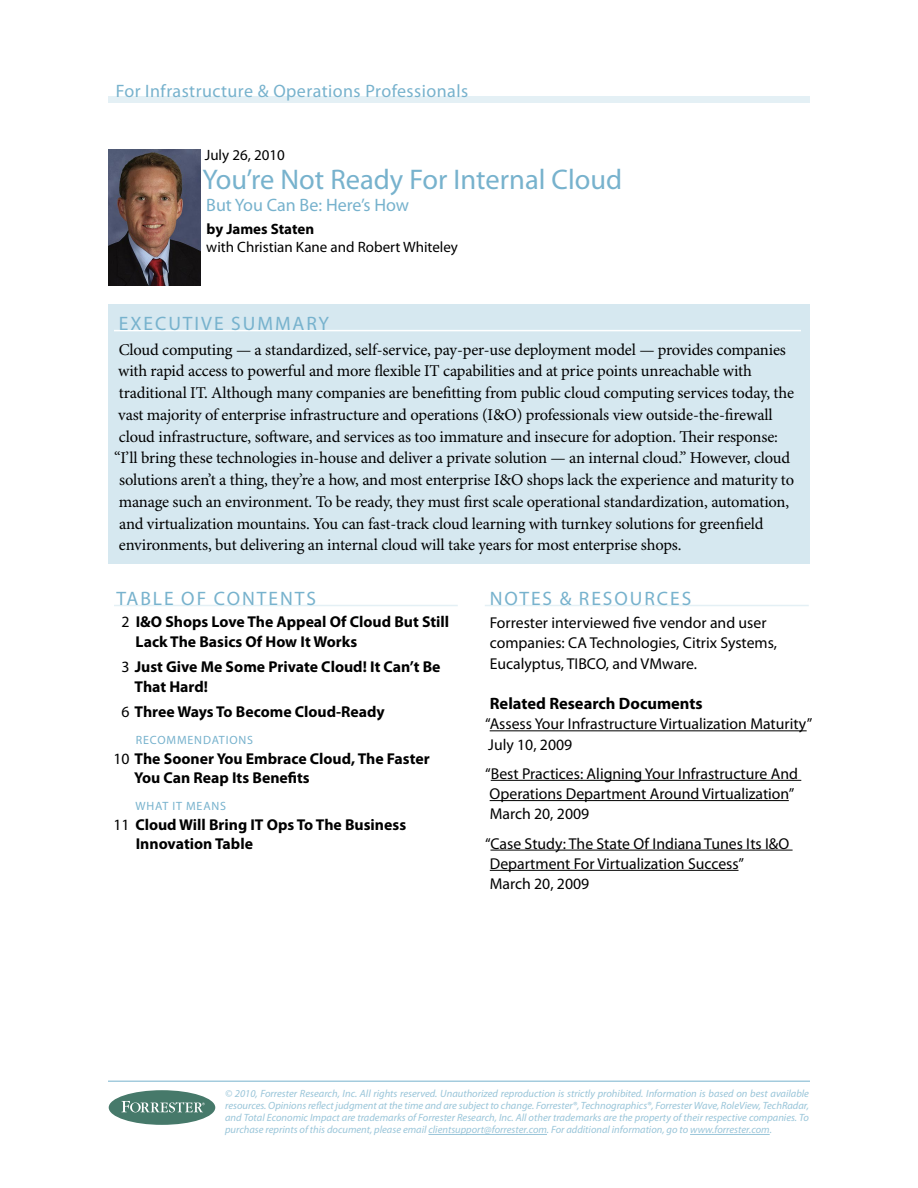
<style>
.page{position:relative;width:918px;height:1188px;background:#fff}
.page>*{position:absolute;margin:0;border:0;box-sizing:border-box;transform-origin:0 0}
.t1{font:28.5px "Myriad Pro";color:#77b2cd}
.t2{font:19.5px "Myriad Pro";letter-spacing:.1em;color:#77b2cd}
.t3{font:18px "Myriad Pro";letter-spacing:.025em;color:#77b2cd}
.t4{font:18px "Myriad Pro";letter-spacing:-.005em;color:#77b2cd}
.t5{font:16.5px/21.8px "Minion Pro";letter-spacing:-.01em;color:#000}
.t6{font:700 16.5px "Myriad Pro";color:#000}
.t7{font:15.75px/20.2px "Myriad Pro";color:#000}
.t8{font:700 15.75px/19.5px "Myriad Pro";color:#000}
.t9{font:15px "Myriad Pro";color:#000}
.t10{font:700 15px "Myriad Pro";letter-spacing:-.005em;color:#000}
.t11{font:12px "Myriad Pro";letter-spacing:.07em;color:#77b2cd}
.t12{font:italic 10.5px/12px "Myriad Pro";color:#99c5d9;text-align:justify}
.s1{font-weight:400}
</style>
<div class="page">
<div style="left:108px;top:304px;width:702px;height:259px;background:#d6e8f0"></div>
<div style="left:108px;top:97px;width:702px;height:6px;background:#e4f0f5"></div>
<hr style="left:428px;top:1134px;width:119px;height:1px;background:#99c5d9">
<hr style="left:690px;top:1134px;width:80px;height:1px;background:#99c5d9">
<hr style="left:108px;top:1081px;width:702px;height:1px;background:#77b2cd">
<div style="left:109px;top:1090px;width:106px;height:35px;background:#46796a;border-radius:50%"></div>
<svg style="left:121px;top:1101px;width:84px;height:11px"></svg>
<hr style="left:114px;top:330px;width:687px;height:1px;background:#fff">
<hr style="left:114px;top:605px;width:344px;height:1px;background:#e4f0f5">
<hr style="left:485px;top:605px;width:324px;height:1px;background:#e4f0f5">
<hr style="left:490px;top:730px;width:317px;height:1px;background:#000">
<hr style="left:491px;top:780px;width:310px;height:1px;background:#000">
<hr style="left:490px;top:800px;width:299px;height:1px;background:#000">
<hr style="left:490px;top:850px;width:303px;height:1px;background:#000">
<hr style="left:490px;top:870px;width:249px;height:1px;background:#000">
<img style="left:108px;top:149px;width:92px;height:137px">
<p class="t3" style="left:116px;top:81px;width:354px">For Infrastructure &amp; Operations Professionals</p>
<p class="t9" style="left:205px;top:147px;width:82px">July 26, 2010</p>
<h1 class="t1" style="left:202px;top:164px;width:421px">You’re Not Ready For Internal Cloud</h1>
<p class="t4" style="left:206px;top:196px;width:204px">But You Can Be: Here’s How</p>
<p class="t10" style="left:207px;top:220px;width:109px">by James Staten</p>
<p class="t9" style="left:206px;top:239px;width:253px">with Christian Kane and Robert Whiteley</p>
<p class="t2" style="left:119px;top:313px;width:200px">Executive Summary</p>
<p class="t5" style="left:114px;top:339px;width:681px">Cloud computing — a standardized, self-service, pay-per-use deployment model — provides companies with rapid access to powerful and more flexible IT capabilities and at price points unreachable with traditional IT. Although many companies are benefitting from public cloud computing services today, the vast majority of enterprise infrastructure and operations (I&amp;O) professionals view outside-the-firewall cloud infrastructure, software, and services as too immature and insecure for adoption. Their response: “I’ll bring these technologies in-house and deliver a private solution — an internal cloud.” However, cloud solutions aren’t a thing, they’re a how, and most enterprise I&amp;O shops lack the experience and maturity to manage such an environment. To be ready, they must first scale operational standardization, automation, and virtualization mountains. You can fast-track cloud learning with turnkey solutions for greenfield environments, but delivering an internal cloud will take years for most enterprise shops.</p>
<p class="t2" style="left:116px;top:588px;width:199px">table of Contents</p>
<p class="t8" style="left:136px;top:612px;width:315px;text-indent:-14px"><span class="s1">2</span> I&amp;O Shops Love The Appeal Of Cloud But Still<br>Lack The Basics Of How It Works</p>
<p class="t8" style="left:135px;top:657px;width:307px;text-indent:-13px"><span class="s1">3</span> Just Give Me Some Private Cloud! It Can’t Be<br>That Hard!</p>
<p class="t8" style="left:122px;top:702px;width:265px"><span class="s1">6</span> Three Ways To Become Cloud-Ready</p>
<p class="t11" style="left:136px;top:734px;width:9px">reco</p>
<p class="t11" style="left:167px;top:734px;width:67px">mmen dations</p>
<p class="t8" style="left:134px;top:749px;width:297px;text-indent:-21px"><span class="s1">10</span> The Sooner You Embrace Cloud, The Faster<br>You Can Reap Its Benefits</p>
<p class="t11" style="left:136px;top:800px;width:92px">WHAT IT MEANS</p>
<p class="t8" style="left:136px;top:815px;width:272px;text-indent:-22px"><span class="s1">11</span> Cloud Will Bring IT Ops To The Business<br>Innovation Table</p>
<p class="t2" style="left:490px;top:588px;width:203px">NOTES &amp; RESOURCES</p>
<p class="t7" style="left:490px;top:613px;width:289px">Forrester interviewed five vendor and user companies: CA Technologies, Citrix Systems,<br>Eucalyptus, TIBCO, and VMware.</p>
<p class="t6" style="left:490px;top:694px;width:214px">Related Research Documents</p>
<p class="t7" style="left:485px;top:714px;width:329px">“Assess Your Infrastructure Virtualization Maturity”<br>July 10, 2009</p>
<p class="t7" style="left:485px;top:764px;width:314px">“Best Practices: Aligning Your Infrastructure And<br>Operations Department Around Virtualization”<br>March 20, 2009</p>
<p class="t7" style="left:485px;top:833px;width:306px">“Case Study: The State Of Indiana Tunes Its I&amp;O<br>Department For Virtualization Success”<br>March 20, 2009</p>
<p class="t12" style="left:225px;top:1088px;width:585px">© 2010, Forrester Research, Inc. All rights reserved. Unauthorized reproduction is strictly prohibited. Information is based on best available resources. Opinions reflect judgment at the time and are subject to change. Forrester®, Technographics®, Forrester Wave, RoleView, TechRadar, and Total Economic Impact are trademarks of Forrester Research, Inc. All other trademarks are the property of their respective companies. To purchase reprints of this document, please email clientsupport@forrester.com. For additional information, go to www.forrester.com.</p>
</div>
